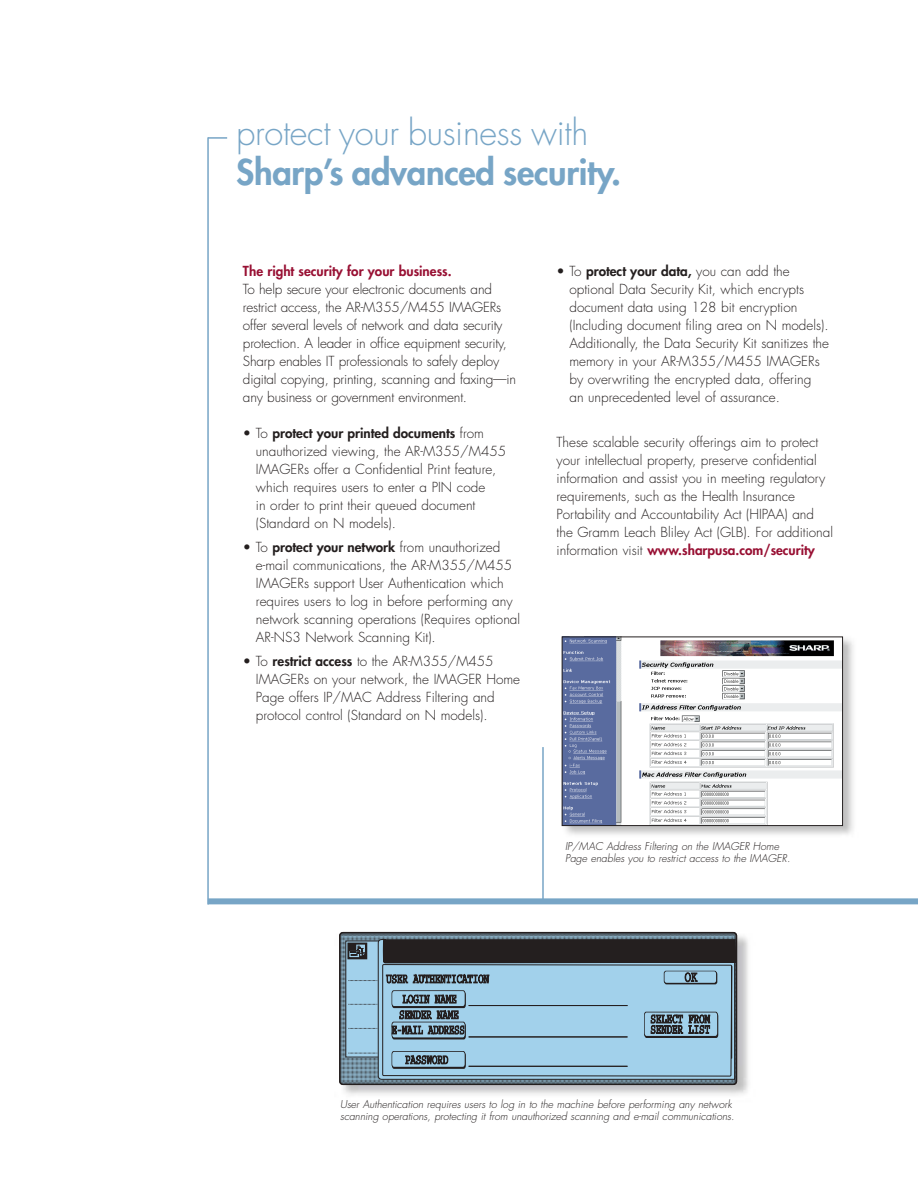
<style>
.page{position:relative;width:918px;height:1188px;background:#fff}
.page>*{position:absolute;margin:0;border:0;box-sizing:border-box;transform-origin:0 0}
.t1{font:800 34.5px "Futura";letter-spacing:-.01em;color:#77a5c6}
.t2{font:italic 300 34.5px "Futura";letter-spacing:-.01em;color:#77a5c6}
.t3{font:italic 300 13.5px/18px "Futura";color:#241f1f}
.t4{font:800 13.5px "Futura";color:#981033}
.t5{font:italic 300 10.5px/12px "Futura";color:#241f1f}
.s1{font-weight:800;font-style:normal}
.s2{font-weight:800;font-style:normal;color:#981033}
</style>
<div class="page">
<img style="left:334px;top:636px;width:524px;height:459px">
<svg style="left:338px;top:925px;width:405px;height:168px;background:#85a1b1"></svg>
<hr style="left:469px;top:1005px;width:158px;height:1px;background:#241f1f">
<hr style="left:207px;top:137px;width:2px;height:767px;background:#77a5c6">
<hr style="left:542px;top:747px;width:2px;height:156px;background:#77a5c6">
<div style="left:208px;top:898px;width:710px;height:6px;background:#77a5c6"></div>
<svg style="left:208px;top:137px;width:19px;height:2px"></svg>
<img style="left:564px;top:639px;width:277px;height:185px">
<div style="left:562px;top:637px;width:281px;height:189px;border:1px solid #241f1f"></div>
<h1 class="t2" style="left:236px;top:116px;width:360px">protect your business with</h1>
<h1 class="t1" style="left:236px;top:156px;width:386px">Sharp’s advanced security.</h1>
<p class="t4" style="left:243px;top:265px;width:210px">The right security for your business.</p>
<p class="t3" style="left:243px;top:281px;width:277px">To help secure your electronic documents and restrict access, the AR-M355/M455 IMAGERs offer several levels of network and data security protection. A leader in office equipment security, Sharp enables IT professionals to safely deploy digital copying , printing , scanning and faxing—in any business or government environment .</p>
<p class="t3" style="left:256px;top:425px;width:254px;text-indent:-13px">• To <span class="s1">protect your printed documents</span> from unauthorized viewing , the AR-M355/M455<br>IMAGERs offer a Confidential Print feature, which requires users to enter a PIN code<br>in order to print their queued document (Standard on N models) .</p>
<p class="t3" style="left:256px;top:539px;width:266px;text-indent:-13px">• To <span class="s1">protect your network</span> from unauthorized e-mail communications, the AR-M355/M455<br>IMAGERs support User Authentication which requires users to log in before performing any network scanning operations (Requires optional AR-NS3 Network Scanning Kit) .</p>
<p class="t3" style="left:256px;top:653px;width:268px;text-indent:-13px">• To <span class="s1">restrict access</span> to the AR-M355/M455<br>IMAGERs on your network, the IMAGER Home Page offers IP/MAC Address Filtering and protocol control (Standard on N models) .</p>
<p class="t3" style="left:570px;top:263px;width:263px;text-indent:-13px">• To <span class="s1">protect your data,</span> you can add the optional Data Security Kit, which encrypts document data using 128 bit encryption (Including document filing area on N models) .<br>Additionally, the Data Security Kit sanitizes the memory in your AR-M355/M455 IMAGERs by overwriting the encrypted data, offering<br>an unprecedented level of assurance.</p>
<p class="t3" style="left:557px;top:434px;width:278px">These scalable security offerings aim to protect your intellectual property, preser ve confidential information and assist you in meeting regulatory requirements, such as the Health Insurance Portability and Accountability Act (HIPAA) and the Gramm Leach Bliley Act (GLB) . For additional information visit <span class="s2">www.sharpusa.com/security</span></p>
<p class="t5" style="left:565px;top:841px;width:227px">IP/MAC Address Filtering on the IMAGER Home<br>Page enables you to restrict access to the IMAGER.</p>
<p class="t5" style="left:340px;top:1099px;width:396px">User Authentication requires users to log in to the machine before performing any network scanning operations, protecting it from unauthorized scanning and e-mail communications.</p>
</div>
